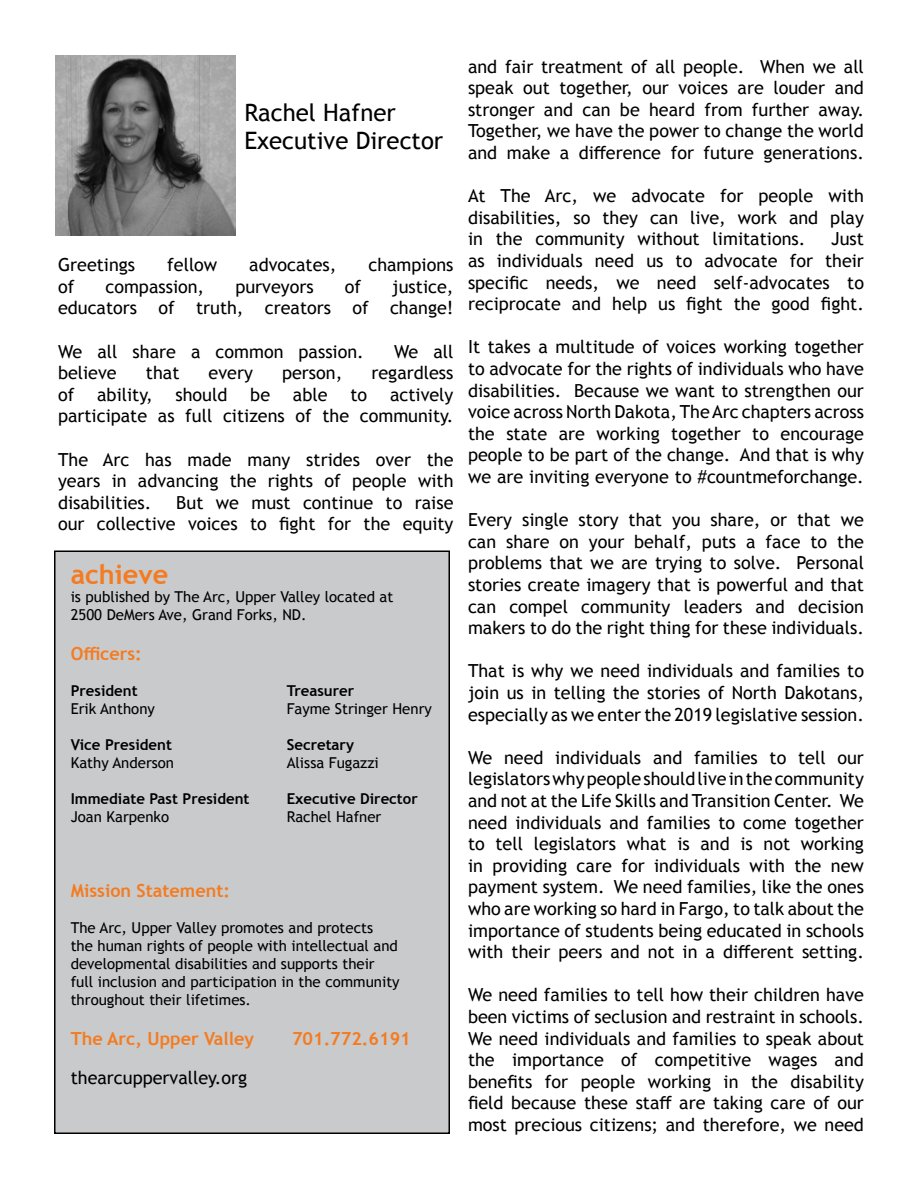
<style>
.page{position:relative;width:918px;height:1188px;background:#fff}
.page>*{position:absolute;margin:0;border:0;box-sizing:border-box;transform-origin:0 0}
.t1{font:700 27px "Trebuchet MS";color:#f47b20}
.t2{font:24px/28.8px "Trebuchet MS";color:#000}
.t3{font:18px/21.6px "Trebuchet MS";color:#000;text-align:justify}
.t4{font:700 18px "Trebuchet MS";color:#f47b20}
.t5{font:15px/18px "Trebuchet MS";color:#000}
.t6{font:700 15px "Trebuchet MS";color:#000}
</style>
<div class="page">
<div style="left:55px;top:551px;width:394px;height:582px;background:#c9cacc"></div>
<div style="left:54px;top:550px;width:396px;height:584px;border:2px solid #000"></div>
<img style="left:56px;top:55px;width:180px;height:180px">
<h2 class="t2" style="left:244px;top:97px;width:200px">Rachel Hafner<br>Executive Director</h2>
<p class="t3" style="left:58px;top:254px;width:79px">Greetings</p>
<p class="t3" style="left:167px;top:254px;width:52px">fellow</p>
<p class="t3" style="left:249px;top:254px;width:89px">advocates,</p>
<p class="t3" style="left:368px;top:254px;width:87px">champions</p>
<p class="t3" style="left:58px;top:276px;width:18px">of</p>
<p class="t3" style="left:105px;top:276px;width:100px">compassion,</p>
<p class="t3" style="left:235px;top:276px;width:80px">purveyors</p>
<p class="t3" style="left:345px;top:276px;width:18px">of</p>
<p class="t3" style="left:58px;top:276px;width:397px;text-align:right">justice,<br>educators of truth, creators of change!</p>
<p class="t3" style="left:58px;top:340px;width:307px">We all share a common passion.</p>
<p class="t3" style="left:394px;top:340px;width:61px">We all</p>
<p class="t3" style="left:58px;top:362px;width:60px">believe</p>
<p class="t3" style="left:146px;top:362px;width:35px">that</p>
<p class="t3" style="left:209px;top:362px;width:46px">every</p>
<p class="t3" style="left:282px;top:362px;width:62px">person,</p>
<p class="t3" style="left:372px;top:362px;width:84px">regardless</p>
<p class="t3" style="left:58px;top:384px;width:18px">of</p>
<p class="t3" style="left:97px;top:384px;width:57px">ability,</p>
<p class="t3" style="left:176px;top:384px;width:53px">should</p>
<p class="t3" style="left:250px;top:384px;width:21px">be</p>
<p class="t3" style="left:293px;top:384px;width:36px">able</p>
<p class="t3" style="left:350px;top:384px;width:18px">to</p>
<p class="t3" style="left:58px;top:384px;width:397px;text-align:right">actively<br>participate as full citizens of the community.</p>
<p class="t3" style="left:58px;top:448px;width:397px">The Arc has made many strides over the years in advancing the rights of people with disabilities.</p>
<p class="t3" style="left:58px;top:492px;width:397px;text-align:right">But we must continue to raise<br>our collective voices to fight for the equity</p>
<h1 class="t1" style="left:71px;top:557px;width:99px">achieve</h1>
<p class="t5" style="left:71px;top:587px;width:324px">is published by The Arc, Upper Valley located at<br>2500 DeMers Ave, Grand Forks, ND.</p>
<p class="t4" style="left:71px;top:642px;width:73px">Officers:</p>
<p class="t6" style="left:71px;top:681px;width:68px">President</p>
<p class="t6" style="left:287px;top:681px;width:69px">Treasurer</p>
<p class="t5" style="left:71px;top:699px;width:86px">Erik Anthony</p>
<p class="t5" style="left:287px;top:699px;width:147px">Fayme Stringer Henry</p>
<p class="t6" style="left:71px;top:735px;width:103px">Vice President</p>
<p class="t6" style="left:287px;top:735px;width:69px">Secretary</p>
<p class="t5" style="left:71px;top:753px;width:105px">Kathy Anderson</p>
<p class="t5" style="left:287px;top:753px;width:94px">Alissa Fugazzi</p>
<p class="t6" style="left:71px;top:789px;width:180px">Immediate Past President</p>
<p class="t6" style="left:287px;top:789px;width:133px">Executive Director</p>
<p class="t5" style="left:71px;top:807px;width:100px">Joan Karpenko</p>
<p class="t5" style="left:287px;top:807px;width:96px">Rachel Hafner</p>
<p class="t4" style="left:71px;top:879px;width:161px">Mission Statement:</p>
<p class="t5" style="left:71px;top:919px;width:331px">The Arc, Upper Valley promotes and protects<br>the human rights of people with intellectual and developmental disabilities and supports their full inclusion and participation in the community throughout their lifetimes.</p>
<p class="t4" style="left:71px;top:1027px;width:185px">The Arc, Upper Valley</p>
<p class="t4" style="left:292px;top:1027px;width:120px">701.772.6191</p>
<p class="t3" style="left:71px;top:1067px;width:178px">thearcuppervalley.org</p>
<p class="t3" style="left:468px;top:55px;width:397px">and fair treatment of all people. When we all speak out together, our voices are louder and stronger and can be heard from further away.<br>Together, we have the power to change the world and make a difference for future generations.</p>
<p class="t3" style="left:468px;top:185px;width:397px">At The Arc, we advocate for people with disabilities, so they can live, work and play in the community without limitations.</p>
<p class="t3" style="left:468px;top:228px;width:398px;text-indent:363px">Just as individuals need us to advocate for their specific needs, we need self-advocates to reciprocate and help us fight the good fight.</p>
<p class="t3" style="left:468px;top:336px;width:398px">It takes a multitude of voices working together to advocate for the rights of individuals who have disabilities. Because we want to strengthen our voice across North Dakota, The Arc chapters across the state are working together to encourage people to be part of the change. And that is why we are inviting everyone to #countmeforchange.</p>
<p class="t3" style="left:468px;top:509px;width:397px">Every single story that you share, or that we can share on your behalf, puts a face to the problems that we are trying to solve. Personal stories create imagery that is powerful and that can compel community leaders and decision makers to do the right thing for these individuals.</p>
<p class="t3" style="left:468px;top:660px;width:398px">That is why we need individuals and families to join us in telling the stories of North Dakotans, especially as we enter the 2019 legislative session.</p>
<p class="t3" style="left:468px;top:747px;width:397px">We need individuals and families to tell our legislators why people should live in the community and not at the Life Skills and Transition Center. We need individuals and families to come together to tell legislators what is and is not working in providing care for individuals with the new payment system. We need families, like the ones who are working so hard in Fargo, to talk about the importance of students being educated in schools with their peers and not in a different setting.</p>
<p class="t3" style="left:468px;top:984px;width:398px">We need families to tell how their children have been victims of seclusion and restraint in schools.<br>We need individuals and families to speak about the importance of competitive wages and benefits for people working in the disability field because these staff are taking care of our most precious citizens; and therefore, we need</p>
</div>
